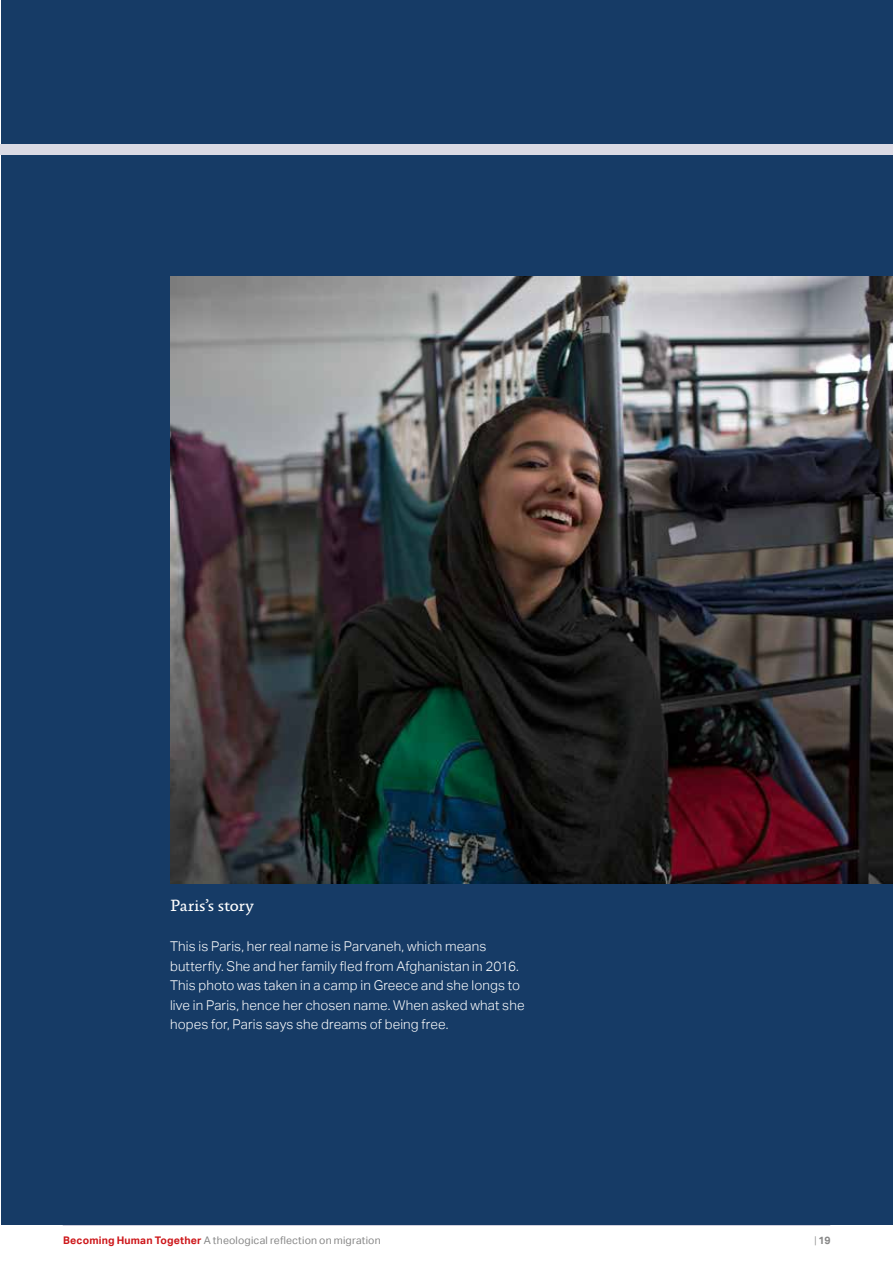
<style>
.page{position:relative;width:893px;height:1263px;background:#fff}
.page>*{position:absolute;margin:0;border:0;box-sizing:border-box;transform-origin:0 0}
.t1{font:16.5px "Absara";letter-spacing:-.01em;color:#fff}
.t2{font:300 13.5px/19.5px "Aktiv Grotesk";letter-spacing:.01em;color:#fff}
.t3{font:10.5px "Aktiv Grotesk";letter-spacing:.015em;color:#878787}
.t4{font:700 10.5px "Aktiv Grotesk";color:#878787}
.s1{font-weight:700;color:#cd171a}
.s2{font-weight:300}
</style>
<div class="page">
<hr style="left:63px;top:1224px;width:767px;height:2px;background:#c9c9d8">
<div style="left:1px;top:0;width:892px;height:1225px;background:#163b66"></div>
<div style="left:0;top:145px;width:893px;height:10px;background:#dadae4"></div>
<img style="left:170px;top:276px;width:723px;height:607px">
<p class="t1" style="left:170px;top:897px;width:85px">Paris’s story</p>
<p class="t2" style="left:170px;top:937px;width:356px">This is Paris, her real name is Parvaneh, which means butterfly. She and her family fled from Afghanistan in 2016.<br>This photo was taken in a camp in Greece and she longs to live in Paris, hence her chosen name. When asked what she hopes for, Paris says she dreams of being free.</p>
<p class="t3" style="left:63px;top:1234px;width:319px"><span class="s1">Becoming Human Together</span> A theological reflection on migration</p>
<p class="t4" style="left:814px;top:1234px;width:18px"><span class="s2">|</span> 19</p>
</div>
